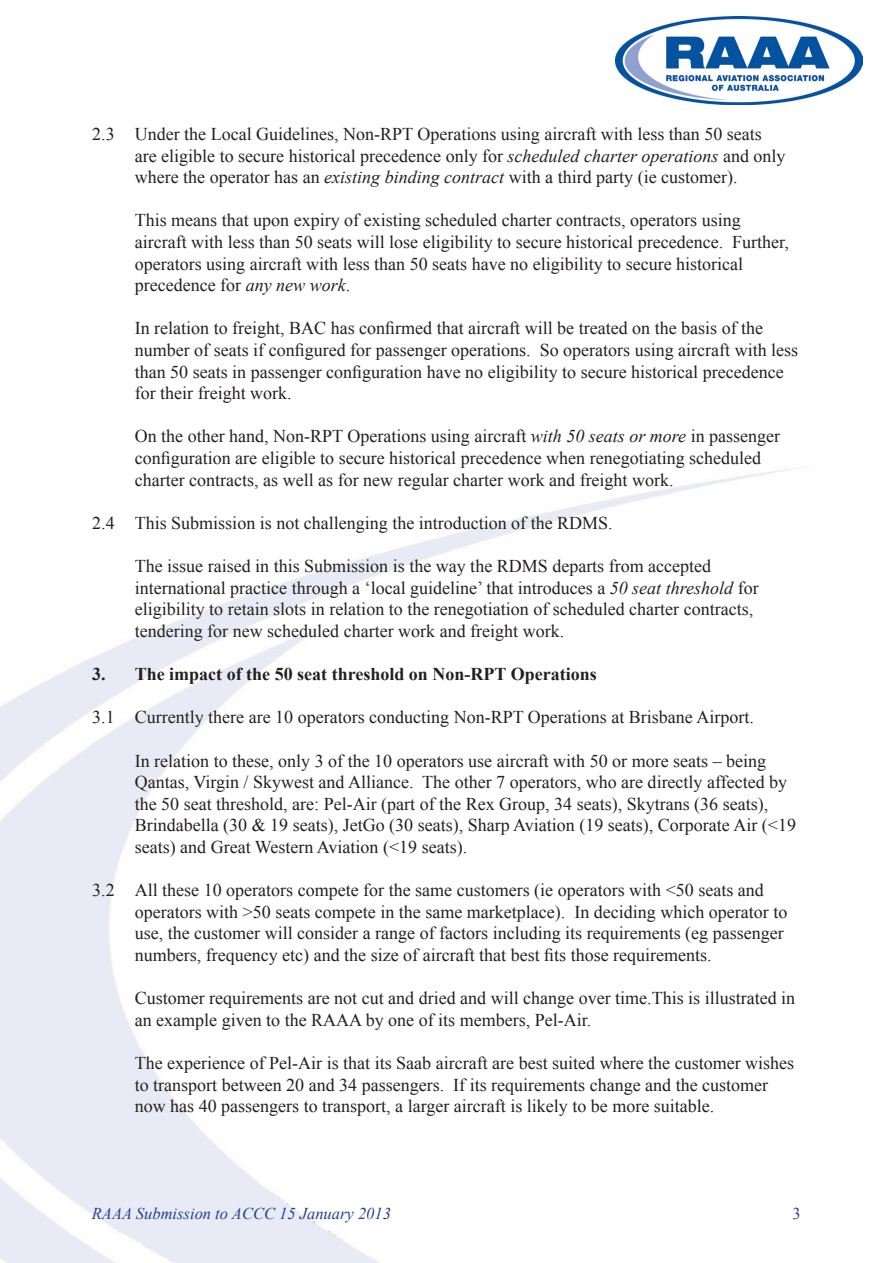
<style>
.page{position:relative;width:893px;height:1263px;background:#fff}
.page>*{position:absolute;margin:0;border:0;box-sizing:border-box;transform-origin:0 0}
.t1{font:18px/21.6px "Times New Roman";color:#231f20}
.t2{font:700 18px "Times New Roman";color:#231f20}
.t3{font:italic 16.5px "Times New Roman";color:#253f8e}
.t4{font:16.5px "Times New Roman";color:#253f8e}
.s1{font-style:italic}
</style>
<div class="page">
<img style="left:616px;top:17px;width:247px;height:88px">
<p class="t1" style="left:135px;top:123px;width:652px;text-indent:-42px">2.3 Under the Local Guidelines, Non-RPT Operations using aircraft with less than 50 seats are eligible to secure historical precedence only for <span class="s1">scheduled charter operations</span> and only where the operator has an <span class="s1">existing binding contract</span> with a third party (ie customer).</p>
<p class="t1" style="left:135px;top:209px;width:656px">This means that upon expiry of existing scheduled charter contracts, operators using aircraft with less than 50 seats will lose eligibility to secure historical precedence. Further, operators using aircraft with less than 50 seats have no eligibility to secure historical precedence for <span class="s1">any new work</span>.</p>
<p class="t1" style="left:135px;top:317px;width:665px">In relation to freight, BAC has confirmed that aircraft will be treated on the basis of the number of seats if configured for passenger operations. So operators using aircraft with less than 50 seats in passenger configuration have no eligibility to secure historical precedence for their freight work.</p>
<p class="t1" style="left:135px;top:425px;width:647px">On the other hand, Non-RPT Operations using aircraft <span class="s1">with 50 seats or more</span> in passenger configuration are eligible to secure historical precedence when renegotiating scheduled charter contracts, as well as for new regular charter work and freight work.</p>
<p class="t1" style="left:92px;top:512px;width:522px">2.4 This Submission is not challenging the introduction of the RDMS.</p>
<p class="t1" style="left:135px;top:555px;width:625px">The issue raised in this Submission is the way the RDMS departs from accepted international practice through a ‘local guideline’ that introduces a <span class="s1">50 seat threshold</span> for eligibility to retain slots in relation to the renegotiation of scheduled charter contracts, tendering for new scheduled charter work and freight work.</p>
<p class="t2" style="left:92px;top:662px;width:506px">3. The impact of the 50 seat threshold on Non-RPT Operations</p>
<p class="t1" style="left:92px;top:706px;width:663px">3.1 Currently there are 10 operators conducting Non-RPT Operations at Brisbane Airport.</p>
<p class="t1" style="left:135px;top:749px;width:663px">In relation to these, only 3 of the 10 operators use aircraft with 50 or more seats – being Qantas, Virgin / Skywest and Alliance. The other 7 operators, who are directly affected by the 50 seat threshold, are: Pel-Air (part of the Rex Group, 34 seats), Skytrans (36 seats), Brindabella (30 &amp; 19 seats), JetGo (30 seats), Sharp Aviation (19 seats), Corporate Air (&lt;19 seats) and Great Western Aviation (&lt;19 seats).</p>
<p class="t1" style="left:135px;top:879px;width:654px;text-indent:-43px">3.2 All these 10 operators compete for the same customers (ie operators with &lt;50 seats and operators with &gt;50 seats compete in the same marketplace). In deciding which operator to use, the customer will consider a range of factors including its requirements (eg passenger numbers, frequency etc) and the size of aircraft that best fits those requirements.</p>
<p class="t1" style="left:135px;top:987px;width:662px">Customer requirements are not cut and dried and will change over time.This is illustrated in an example given to the RAAA by one of its members, Pel-Air.</p>
<p class="t1" style="left:135px;top:1052px;width:661px">The experience of Pel-Air is that its Saab aircraft are best suited where the customer wishes to transport between 20 and 34 passengers. If its requirements change and the customer now has 40 passengers to transport, a larger aircraft is likely to be more suitable.</p>
<p class="t3" style="left:92px;top:1202px;width:301px">RAAA Submission to ACCC 15 January 2013</p>
<p class="t4" style="left:792px;top:1203px;width:10px">3</p>
</div>
